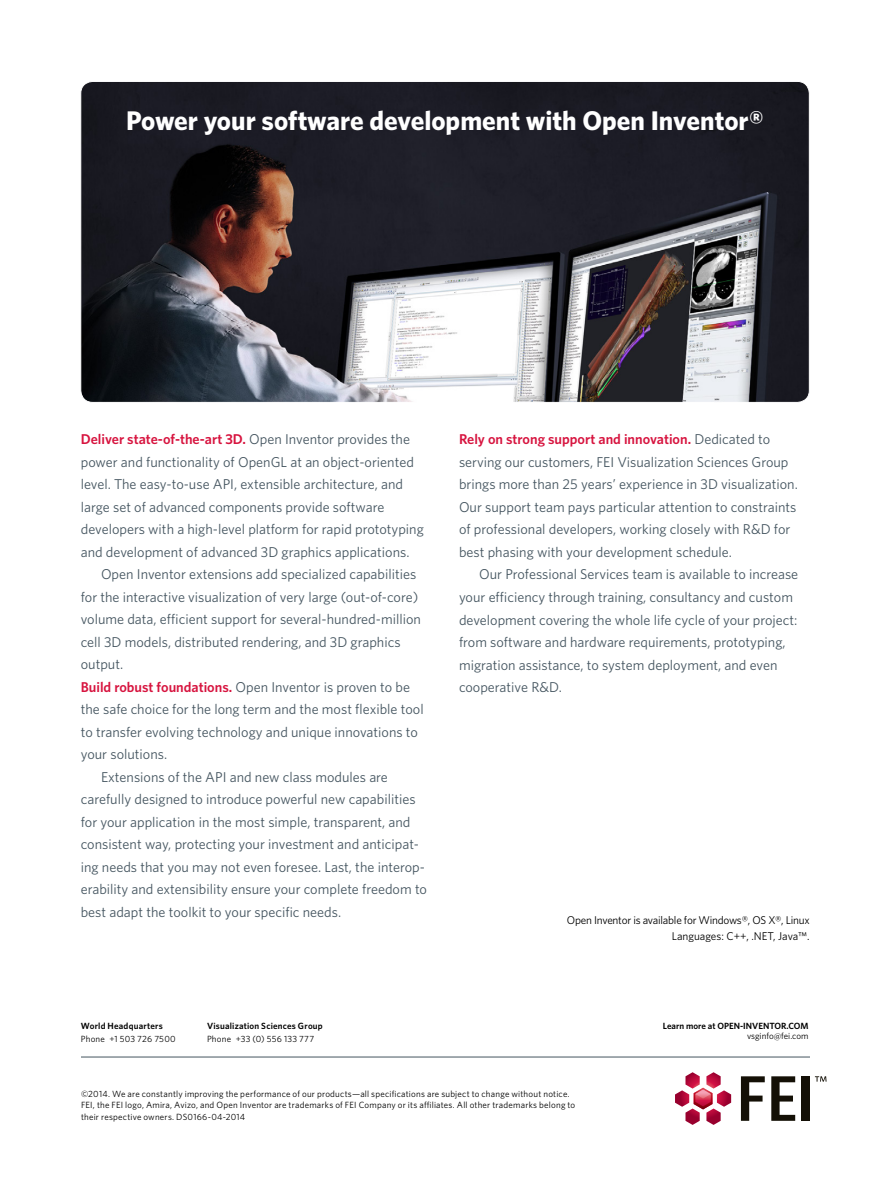
<style>
.page{position:relative;width:891px;height:1188px;background:#fff}
.page>*{position:absolute;margin:0;border:0;box-sizing:border-box;transform-origin:0 0}
.t1{font:700 27px "Whitney";color:#fff}
.t2{font:14.25px/22.5px "Whitney";color:#455560}
.t3{font:11.25px/16.5px "Whitney";letter-spacing:-.02em;color:#000;text-align:right}
.t4{font:9px/12px "Whitney";letter-spacing:.025em;color:#000}
.t5{font:600 9px "Whitney";letter-spacing:.02em;color:#000}
.t6{font:600 9px "Whitney";color:#000}
.t7{font:9px "Whitney";color:#000}
.s1{font-weight:600;color:#d7143f}
</style>
<div class="page">
<img style="left:82px;top:83px;width:726px;height:318px">
<hr style="left:81px;top:1057px;width:729px;height:1px;background:#455560">
<svg style="left:741px;top:1076px;width:24px;height:45px"></svg>
<svg style="left:771px;top:1076px;width:24px;height:45px"></svg>
<div style="left:802px;top:1076px;width:8px;height:45px;background:#141006"></div>
<svg style="left:675px;top:1072px;width:56px;height:53px"></svg>
<svg style="left:815px;top:1076px;width:12px;height:6px"></svg>
<h1 class="t1" style="left:126px;top:102px;width:639px">Power your software development with Open Inventor®</h1>
<p class="t2" style="left:81px;top:428px;width:345px"><span class="s1">Deliver state-of-the-art 3D.</span> Open Inventor provides the power and functionality of OpenGL at an object-oriented level. The easy-to-use API, extensible architecture, and large set of advanced components provide software developers with a high-level platform for rapid prototyping and development of advanced 3D graphics applications.</p>
<p class="t2" style="left:101px;top:563px;width:317px">Open Inventor extensions add specialized capabilities</p>
<p class="t2" style="left:81px;top:585px;width:339px">for the interactive visualization of very large (out-of-core)</p>
<p class="t2" style="left:81px;top:608px;width:342px">volume data, efficient support for several-hundred-million</p>
<p class="t2" style="left:81px;top:630px;width:321px">cell 3D models, distributed rendering, and 3D graphics</p>
<p class="t2" style="left:81px;top:653px;width:44px">output.</p>
<p class="t2" style="left:81px;top:675px;width:331px"><span class="s1">Build robust foundations.</span> Open Inventor is proven to be</p>
<p class="t2" style="left:81px;top:698px;width:344px">the safe choice for the long term and the most flexible tool</p>
<p class="t2" style="left:81px;top:720px;width:339px">to transfer evolving technology and unique innovations to</p>
<p class="t2" style="left:81px;top:743px;width:88px">your solutions.</p>
<p class="t2" style="left:101px;top:765px;width:288px">Extensions of the API and new class modules are</p>
<p class="t2" style="left:81px;top:788px;width:336px">carefully designed to introduce powerful new capabilities</p>
<p class="t2" style="left:81px;top:810px;width:331px">for your application in the most simple, transparent, and</p>
<p class="t2" style="left:81px;top:833px;width:340px">consistent way, protecting your investment and anticipat-</p>
<p class="t2" style="left:81px;top:855px;width:346px">ing needs that you may not even foresee. Last, the interop-</p>
<p class="t2" style="left:81px;top:878px;width:348px">erability and extensibility ensure your complete freedom to</p>
<p class="t2" style="left:81px;top:900px;width:262px">best adapt the toolkit to your specific needs.</p>
<p class="t2" style="left:459px;top:428px;width:340px"><span class="s1">Rely on strong support and innovation.</span> Dedicated to serving our customers, FEI Visualization Sciences Group brings more than 25 years’ experience in 3D visualization.<br>Our support team pays particular attention to constraints of professional developers, working closely with R&amp;D for best phasing with your development schedule.</p>
<p class="t2" style="left:459px;top:563px;width:341px;text-indent:20px">Our Professional Services team is available to increase your efficiency through training, consultancy and custom development covering the whole life cycle of your project: from software and hardware requirements, prototyping, migration assistance, to system deployment, and even cooperative R&amp;D.</p>
<p class="t3" style="left:567px;top:911px;width:244px">Open Inventor is available for Windows®, OS X®, Linux<br>Languages: C++, .NET, Java™.</p>
<p class="t5" style="left:81px;top:1020px;width:84px">World Headquarters</p>
<p class="t4" style="left:81px;top:1033px;width:97px">Phone +1 503 726 7500</p>
<p class="t5" style="left:207px;top:1020px;width:117px">Visualization Sciences Group</p>
<p class="t4" style="left:207px;top:1033px;width:109px">Phone +33 (0) 556 133 777</p>
<p class="t6" style="left:663px;top:1020px;width:147px">Learn more at OPEN-INVENTOR.COM</p>
<p class="t7" style="left:747px;top:1030px;width:63px">vsginfo@fei.com</p>
<p class="t4" style="left:81px;top:1087px;width:496px">©2014. We are constantly improving the performance of our products—all specifications are subject to change without notice.<br>FEI, the FEI logo, Amira, Avizo, and Open Inventor are trademarks of FEI Company or its affiliates. All other trademarks belong to their respective owners. DS0166-04-2014</p>
</div>
